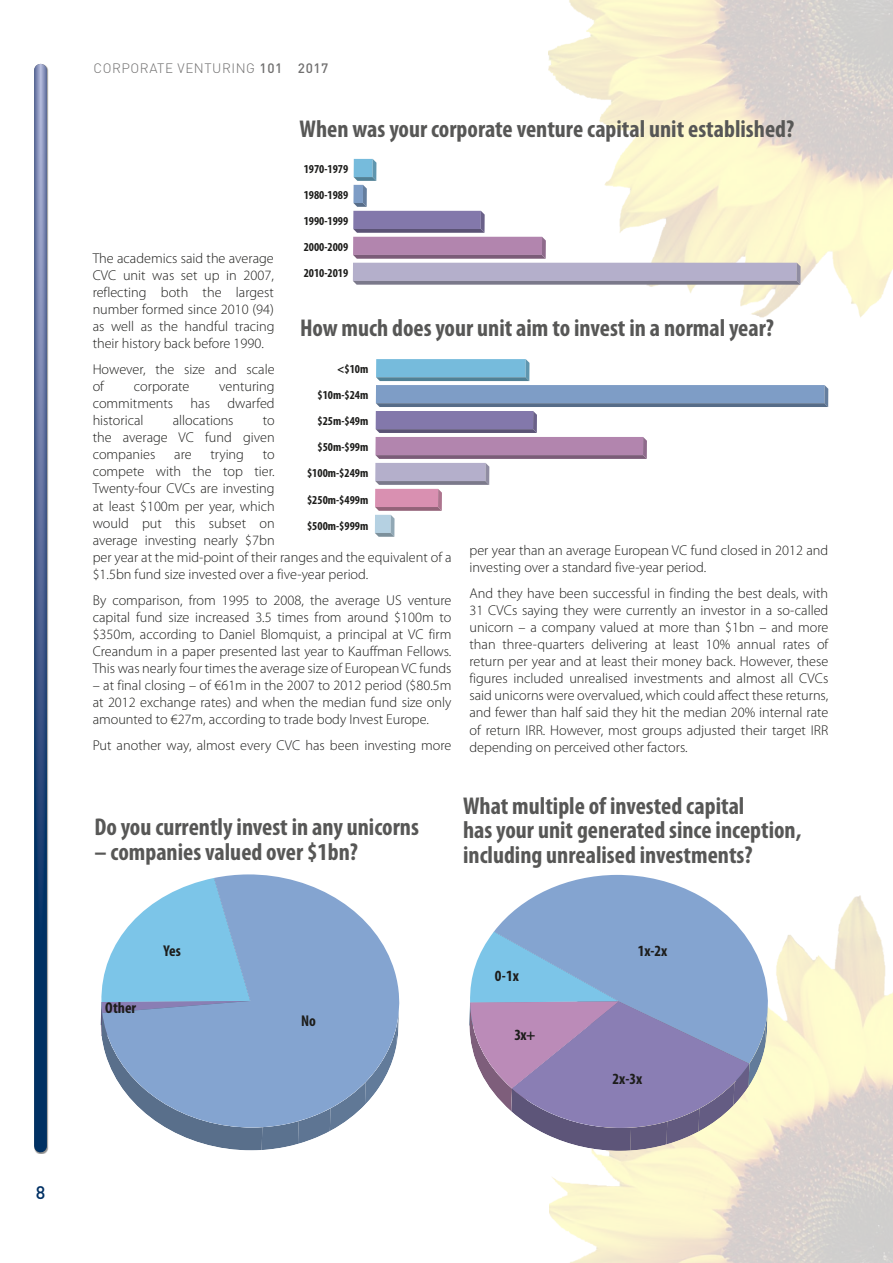
<style>
.page{position:relative;width:893px;height:1263px;background:#fff}
.page>*{position:absolute;margin:0;border:0;box-sizing:border-box;transform-origin:0 0}
.t1{font:700 condensed 24.3px/24.3px "Myriad Pro";color:#575756}
.t2{font:500 18px "DIN";color:#003064}
.t3{font:700 condensed 15.6px "Myriad Pro";color:#1d1d1b}
.t4{font:300 14.25px/17.1px "Myriad Pro";color:#1d1d1b;text-align:justify}
.t5{font:300 13.5px "DIN";letter-spacing:.04em;color:#706f6f}
.t6{font:700 condensed 12.15px/26.1px "Myriad Pro";color:#1d1d1b;text-align:justify}
.s1{font-weight:500}
</style>
<div class="page">
<img style="left:549px;top:0;width:344px;height:318px">
<img style="left:550px;top:895px;width:343px;height:368px">
<div style="left:33px;top:61px;width:16px;height:1092px;background:#1d1d1b;opacity:.5"></div>
<div style="left:35px;top:64px;width:14px;height:1090px;background:#1d1d1b;opacity:.5"></div>
<svg style="left:34px;top:70px;width:13px;height:1076px;background:#3f5a89"></svg>
<svg style="left:353px;top:159px;width:448px;height:126px"></svg>
<svg style="left:375px;top:359px;width:453px;height:178px"></svg>
<svg style="left:101px;top:990px;width:234px;height:160px"></svg>
<svg style="left:102px;top:874px;width:297px;height:254px;fill:#84a4d0"></svg>
<svg style="left:494px;top:875px;width:274px;height:56px;fill:#84a4d0"></svg>
<svg style="left:469px;top:931px;width:299px;height:220px;background:#999fc3"></svg>
<p class="t2" style="left:36px;top:1181px;width:11px">8</p>
<p class="t5" style="left:94px;top:60px;width:236px">CORPORATE VENTURING <span class="s1">101 2017</span></p>
<h1 class="t1" style="left:300px;top:116px;width:496px">When was your corporate venture capital unit established?</h1>
<p class="t6" style="left:304px;top:156px;width:46px">1970-1979<br>1980-1989<br>1990-1999<br>2000-2009<br>2010-2019</p>
<p class="t4" style="left:93px;top:249px;width:183px">The academics said the average CVC unit was set up in 2007, reflecting both the largest number formed since 2010 (94) as well as the handful tracing their history back before 1990.</p>
<p class="t4" style="left:93px;top:360px;width:183px">However, the size and scale of</p>
<h1 class="t1" style="left:300px;top:316px;width:475px">How much does your unit aim to invest in a normal year?</h1>
<p class="t6" style="left:307px;top:356px;width:63px;text-align:right">&lt;$10m $10m-$24m $25m-$49m $50m-$99m $100m-$249m $250m-$499m $500m-$999m</p>
<p class="t4" style="left:93px;top:377px;width:184px;text-indent:126px">venturing commitments has dwarfed historical</p>
<p class="t4" style="left:134px;top:377px;width:57px">corporate</p>
<p class="t4" style="left:173px;top:412px;width:62px">allocations</p>
<p class="t4" style="left:93px;top:412px;width:184px;text-indent:170px">to the average VC fund given companies</p>
<p class="t4" style="left:174px;top:446px;width:19px">are</p>
<p class="t4" style="left:210px;top:446px;width:35px">trying</p>
<p class="t4" style="left:93px;top:446px;width:360px;text-align:left;text-indent:170px">to<br>compete with the top tier.<br>Twenty-four CVCs are investing<br>at least $100m per year, which<br>would put this subset on<br>average investing nearly $7bn<br>per year at the mid-point of their ranges and the equivalent of a $1.5bn fund size invested over a five-year period.</p>
<p class="t4" style="left:93px;top:591px;width:360px">By comparison, from 1995 to 2008, the average US venture capital fund size increased 3.5 times from around $100m to $350m, according to Daniel Blomquist, a principal at VC firm Creandum in a paper presented last year to Kauffman Fellows.<br>This was nearly four times the average size of European VC funds</p>
<p class="t4" style="left:93px;top:677px;width:360px">– at final closing – of €61m in the 2007 to 2012 period ($80.5m at 2012 exchange rates) and when the median fund size only amounted to €27m, according to trade body Invest Europe.</p>
<p class="t4" style="left:93px;top:736px;width:360px">Put another way, almost every CVC has been investing more</p>
<p class="t4" style="left:469px;top:542px;width:360px">per year than an average European VC fund closed in 2012 and investing over a standard five-year period.</p>
<p class="t4" style="left:469px;top:584px;width:360px">And they have been successful in finding the best deals, with 31 CVCs saying they were currently an investor in a so-called unicorn – a company valued at more than $1bn – and more than three-quarters delivering at least 10% annual rates of return per year and at least their money back. However, these figures included unrealised investments and almost all CVCs said unicorns were overvalued, which could affect these returns, and fewer than half said they hit the median 20% internal rate of return IRR. However, most groups adjusted their target IRR depending on perceived other factors.</p>
<h1 class="t1" style="left:94px;top:814px;width:326px">Do you currently invest in any unicorns</h1>
<h1 class="t1" style="left:94px;top:839px;width:265px">– companies valued over $1bn?</h1>
<p class="t3" style="left:105px;top:997px;width:33px">Other</p>
<p class="t3" style="left:164px;top:941px;width:19px">Yes</p>
<p class="t3" style="left:301px;top:1011px;width:16px">No</p>
<h1 class="t1" style="left:463px;top:793px;width:340px">What multiple of invested capital<br>has your unit generated since inception, including unrealised investments?</h1>
<p class="t3" style="left:495px;top:966px;width:26px">0-1x</p>
<p class="t3" style="left:514px;top:1025px;width:23px">3x+</p>
<p class="t3" style="left:638px;top:940px;width:31px">1x-2x</p>
<p class="t3" style="left:612px;top:1069px;width:31px">2x-3x</p>
</div>
